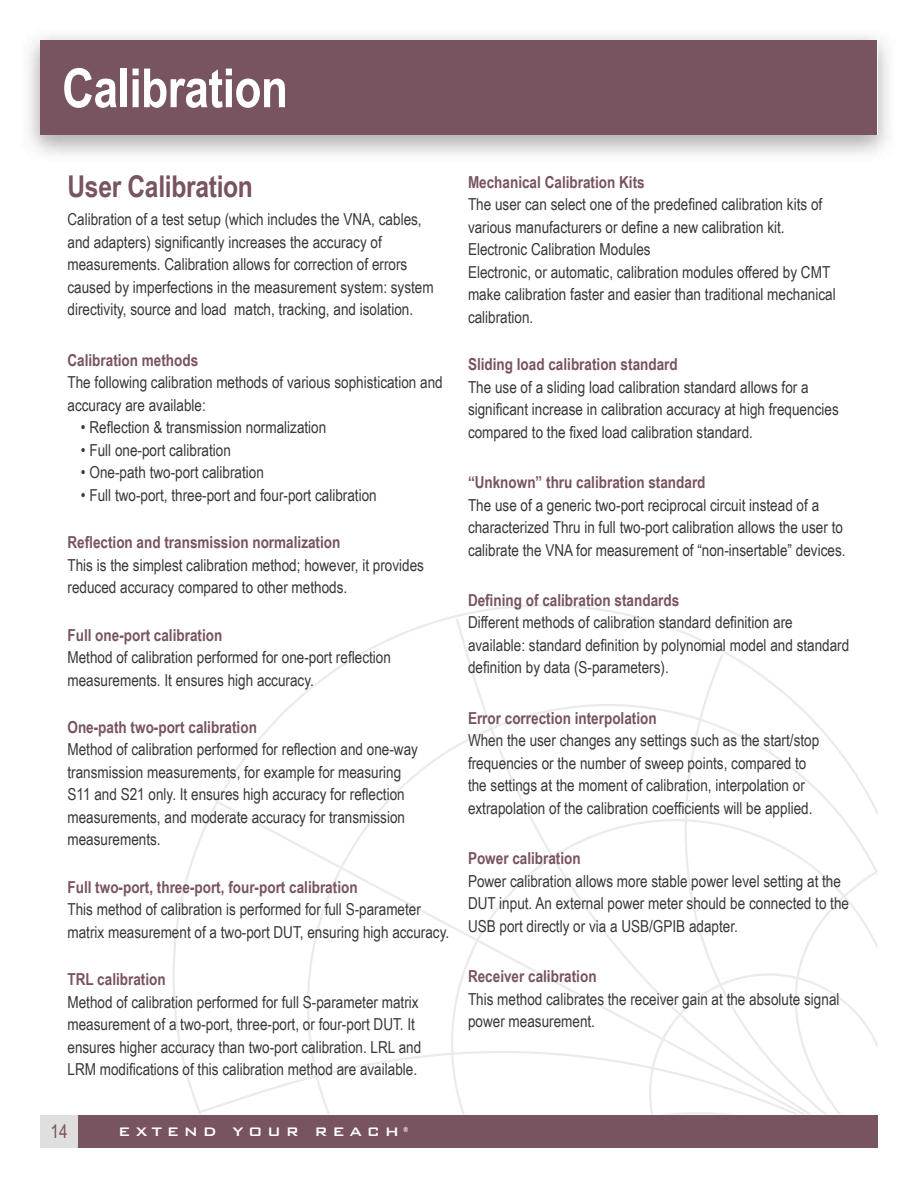
<style>
.page{position:relative;width:918px;height:1188px;background:#fff}
.page>*{position:absolute;margin:0;border:0;box-sizing:border-box;transform-origin:0 0}
.t1{font:700 54px "Arial Narrow";letter-spacing:-.01em;color:#fff}
.t2{font:700 30px "Arial Narrow";letter-spacing:-.01em;color:#785360}
.t3{font:18.75px "Arial Narrow";color:#785360}
.t4{font:16.5px/22.5px "Arial Narrow";color:#363935}
.t5{font:700 16.5px "Arial Narrow";color:#785360}
.t6{font:500 16.5px "Bank Gothic";letter-spacing:.28em;color:#fff}
.t7{font:700 7.05px "Arial Narrow";color:#fff}
</style>
<div class="page">
<div style="left:40px;top:1115px;width:38px;height:33px;background:#dfdfde"></div>
<div style="left:78px;top:1115px;width:800px;height:33px;background:#785360"></div>
<div style="left:40px;top:40px;width:838px;height:95px;background:#785360"></div>
<svg style="left:173px;top:604px;width:705px;height:511px"></svg>
<h1 class="t1" style="left:62px;top:47px;width:227px">Calibration</h1>
<h2 class="t2" style="left:68px;top:164px;width:187px">User Calibration</h2>
<p class="t4" style="left:68px;top:208px;width:368px">Calibration of a test setup (which includes the VNA, cables, and adapters) significantly increases the accuracy of measurements. Calibration allows for correction of errors caused by imperfections in the measurement system: system directivity, source and load match, tracking, and isolation.</p>
<p class="t5" style="left:68px;top:347px;width:132px">Calibration methods</p>
<p class="t4" style="left:68px;top:371px;width:377px">The following calibration methods of various sophistication and accuracy are available:</p>
<p class="t4" style="left:81px;top:416px;width:247px">• Reflection &amp; transmission normalization</p>
<p class="t4" style="left:81px;top:438px;width:151px">• Full one-port calibration</p>
<p class="t4" style="left:81px;top:461px;width:184px">• One-path two-port calibration</p>
<p class="t4" style="left:81px;top:483px;width:297px">• Full two-port, three-port and four-port calibration</p>
<p class="t5" style="left:68px;top:530px;width:274px">Reflection and transmission normalization</p>
<p class="t4" style="left:68px;top:553px;width:358px">This is the simplest calibration method; however, it provides reduced accuracy compared to other methods.</p>
<p class="t5" style="left:68px;top:622px;width:156px">Full one-port calibration</p>
<p class="t4" style="left:68px;top:645px;width:325px">Method of calibration performed for one-port reflection measurements. It ensures high accuracy.</p>
<p class="t5" style="left:68px;top:715px;width:191px">One-path two-port calibration</p>
<p class="t4" style="left:68px;top:738px;width:352px">Method of calibration performed for reflection and one-way transmission measurements, for example for measuring S11 and S21 only. It ensures high accuracy for reflection measurements, and moderate accuracy for transmission measurements.</p>
<p class="t5" style="left:68px;top:875px;width:292px">Full two-port, three-port, four-port calibration</p>
<p class="t4" style="left:68px;top:898px;width:383px">This method of calibration is performed for full S-parameter matrix measurement of a two-port DUT, ensuring high accuracy.</p>
<p class="t5" style="left:68px;top:967px;width:100px">TRL calibration</p>
<p class="t4" style="left:68px;top:990px;width:355px">Method of calibration performed for full S-parameter matrix measurement of a two-port, three-port, or four-port DUT. It ensures higher accuracy than two-port calibration. LRL and LRM modifications of this calibration method are available.</p>
<p class="t3" style="left:51px;top:1117px;width:19px">14</p>
<p class="t6" style="left:118px;top:1119px;width:282px">EXTEND YOUR REACH</p>
<p class="t7" style="left:404px;top:1124px;width:6px">®</p>
<p class="t5" style="left:468px;top:169px;width:178px">Mechanical Calibration Kits</p>
<p class="t4" style="left:468px;top:193px;width:369px">The user can select one of the predefined calibration kits of various manufacturers or define a new calibration kit.<br>Electronic Calibration Modules<br>Electronic, or automatic, calibration modules offered by CMT make calibration faster and easier than traditional mechanical calibration.</p>
<p class="t5" style="left:468px;top:352px;width:211px">Sliding load calibration standard</p>
<p class="t4" style="left:468px;top:375px;width:372px">The use of a sliding load calibration standard allows for a significant increase in calibration accuracy at high frequencies compared to the fixed load calibration standard.</p>
<p class="t5" style="left:468px;top:470px;width:239px">“Unknown” thru calibration standard</p>
<p class="t4" style="left:468px;top:493px;width:379px">The use of a generic two-port reciprocal circuit instead of a characterized Thru in full two-port calibration allows the user to calibrate the VNA for measurement of “non-insertable” devices.</p>
<p class="t5" style="left:468px;top:588px;width:213px">Defining of calibration standards</p>
<p class="t4" style="left:468px;top:611px;width:383px">Different methods of calibration standard definition are available: standard definition by polynomial model and standard definition by data (S-parameters).</p>
<p class="t5" style="left:468px;top:706px;width:190px">Error correction interpolation</p>
<p class="t4" style="left:468px;top:729px;width:353px">When the user changes any settings such as the start/stop frequencies or the number of sweep points, compared to the settings at the moment of calibration, interpolation or extrapolation of the calibration coefficients will be applied.</p>
<p class="t5" style="left:468px;top:846px;width:114px">Power calibration</p>
<p class="t4" style="left:468px;top:869px;width:383px">Power calibration allows more stable power level setting at the<br>DUT input. An external power meter should be connected to the<br>USB port directly or via a USB/GPIB adapter.</p>
<p class="t5" style="left:468px;top:964px;width:130px">Receiver calibration</p>
<p class="t4" style="left:468px;top:987px;width:373px">This method calibrates the receiver gain at the absolute signal power measurement.</p>
</div>
